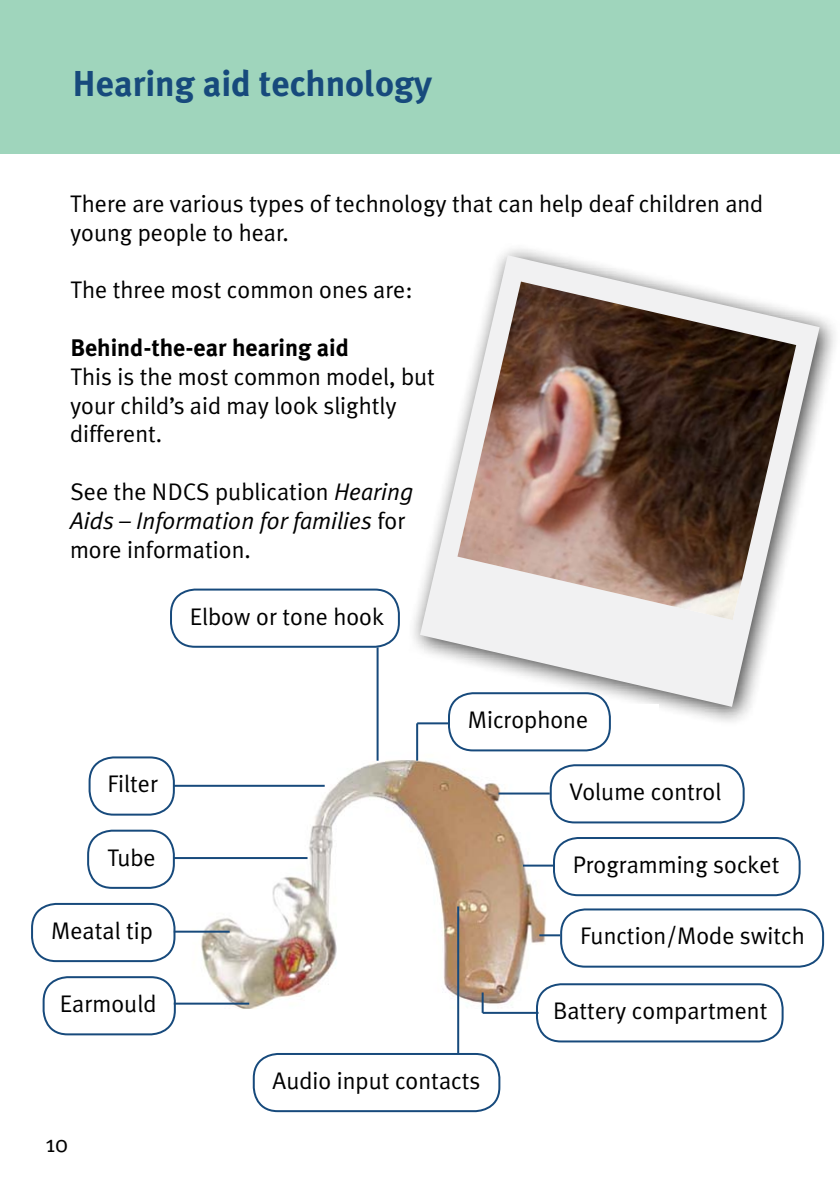
<style>
.page{position:relative;width:840px;height:1191px;background:#fff}
.page>*{position:absolute;margin:0;border:0;box-sizing:border-box;transform-origin:0 0}
.t1{font:700 36px "Meta Plus";color:#174a7c}
.t2{font:24px/28.8px "Meta Plus Normal";color:#000}
.t3{font:700 24px "Meta Plus";color:#000}
.s1{font-style:italic}
</style>
<div class="page">
<div style="left:0;top:0;width:839px;height:153px;background:#9fd5bc"></div>
<div style="left:406px;top:241px;width:433px;height:487px;background:#000;opacity:.75"></div>
<svg style="left:420px;top:255px;width:399px;height:452px"></svg>
<img style="left:457px;top:281px;width:338px;height:339px">
<img style="left:97px;top:704px;width:561px;height:383px">
<div style="left:447px;top:692px;width:163px;height:59px;border:2px solid #174a7c;border-radius:24px"></div>
<div style="left:170px;top:588px;width:229px;height:60px;border:2px solid #174a7c;border-radius:24px"></div>
<div style="left:549px;top:764px;width:195px;height:59px;border:2px solid #174a7c;border-radius:24px"></div>
<div style="left:552px;top:837px;width:248px;height:59px;border:2px solid #174a7c;border-radius:24px"></div>
<div style="left:560px;top:908px;width:263px;height:59px;border:2px solid #174a7c;border-radius:24px"></div>
<div style="left:252px;top:1053px;width:248px;height:59px;border:2px solid #174a7c;border-radius:24px"></div>
<div style="left:535px;top:983px;width:248px;height:59px;border:2px solid #174a7c;border-radius:24px"></div>
<div style="left:88px;top:756px;width:87px;height:59px;border:2px solid #174a7c;border-radius:24px"></div>
<div style="left:87px;top:829px;width:88px;height:60px;border:2px solid #174a7c;border-radius:24px"></div>
<div style="left:31px;top:903px;width:144px;height:59px;border:2px solid #174a7c;border-radius:24px"></div>
<div style="left:43px;top:976px;width:133px;height:59px;border:2px solid #174a7c;border-radius:24px"></div>
<hr style="left:174px;top:785px;width:150px;height:2px;background:#174a7c">
<hr style="left:174px;top:857px;width:133px;height:2px;background:#174a7c">
<hr style="left:174px;top:930px;width:55px;height:2px;background:#174a7c">
<hr style="left:174px;top:1002px;width:75px;height:2px;background:#174a7c">
<hr style="left:376px;top:647px;width:2px;height:113px;background:#174a7c">
<hr style="left:417px;top:722px;width:30px;height:2px;background:#174a7c">
<hr style="left:498px;top:792px;width:51px;height:2px;background:#174a7c">
<hr style="left:416px;top:723px;width:2px;height:37px;background:#174a7c">
<hr style="left:522px;top:864px;width:30px;height:2px;background:#174a7c">
<hr style="left:539px;top:934px;width:21px;height:2px;background:#174a7c">
<hr style="left:482px;top:1011px;width:56px;height:2px;background:#174a7c">
<hr style="left:481px;top:992px;width:2px;height:20px;background:#174a7c">
<hr style="left:457px;top:906px;width:2px;height:147px;background:#174a7c">
<h1 class="t1" style="left:72px;top:63px;width:361px">Hearing aid technology</h1>
<p class="t2" style="left:70px;top:189px;width:694px">There are various types of technology that can help deaf children and young people to hear.</p>
<p class="t2" style="left:70px;top:275px;width:343px">The three most common ones are:</p>
<p class="t3" style="left:70px;top:334px;width:280px">Behind-the-ear hearing aid</p>
<p class="t2" style="left:70px;top:362px;width:366px">This is the most common model, but your child’s aid may look slightly different.</p>
<p class="t2" style="left:70px;top:477px;width:345px">See the NDCS publication <span class="s1">Hearing<br>Aids – Information for families</span> for more information.</p>
<p class="t2" style="left:190px;top:601px;width:196px">Elbow or tone hook</p>
<p class="t2" style="left:107px;top:769px;width:52px">Filter</p>
<p class="t2" style="left:107px;top:842px;width:50px">Tube</p>
<p class="t2" style="left:51px;top:916px;width:103px">Meatal tip</p>
<p class="t2" style="left:60px;top:989px;width:98px">Earmould</p>
<p class="t2" style="left:45px;top:1128px;width:24px">10</p>
<p class="t2" style="left:467px;top:705px;width:122px">Microphone</p>
<p class="t2" style="left:569px;top:777px;width:153px">Volume control</p>
<p class="t2" style="left:572px;top:850px;width:208px">Programming socket</p>
<p class="t2" style="left:579px;top:921px;width:226px">Function/Mode switch</p>
<p class="t2" style="left:272px;top:1066px;width:209px">Audio input contacts</p>
<p class="t2" style="left:552px;top:996px;width:216px">Battery compartment</p>
</div>
